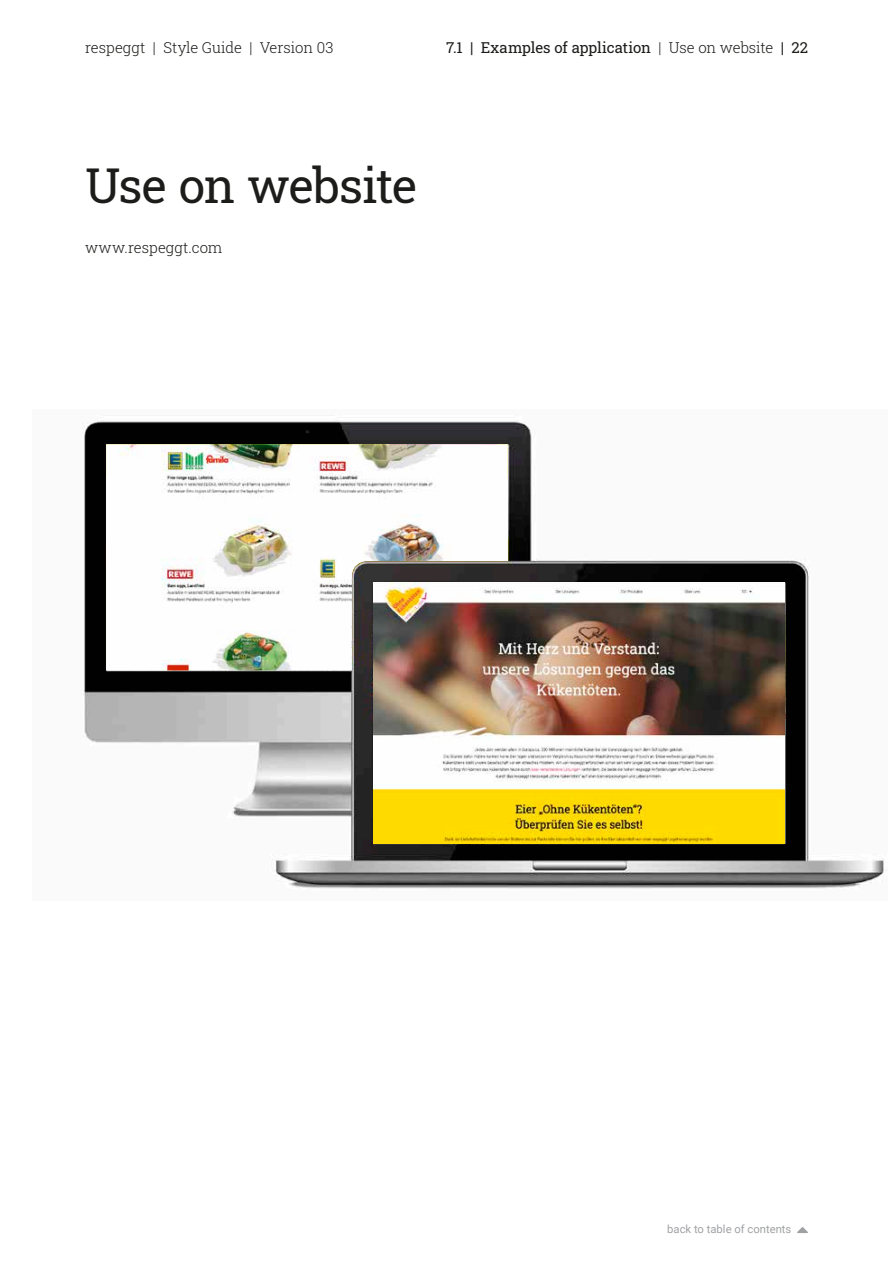
<style>
.page{position:relative;width:893px;height:1263px;background:#fff}
.page>*{position:absolute;margin:0;border:0;box-sizing:border-box;transform-origin:0 0}
.t1{font:48px "Roboto Slab";letter-spacing:-.025em;color:#1c1c1a}
.t2{font:300 15px "Roboto Slab";color:#1c1c1a}
.t3{font:15px "Roboto Slab";letter-spacing:-.01em;color:#1c1c1a}
.t4{font:11.25px "Roboto";color:#a0a1a3}
.s1{font-weight:300}
</style>
<div class="page">
<img style="left:82px;top:421px;width:802px;height:468px">
<img style="left:373px;top:583px;width:411px;height:260px">
<img style="left:106px;top:444px;width:402px;height:226px">
<svg style="left:797px;top:1227px;width:11px;height:6px"></svg>
<p class="t2" style="left:85px;top:37px;width:250px">respeggt | Style Guide | Version 03</p>
<p class="t3" style="left:446px;top:37px;width:363px">7.1 | Examples of application <span class="s1">| Use on website</span> | 22</p>
<h1 class="t1" style="left:85px;top:153px;width:333px">Use on website</h1>
<p class="t2" style="left:85px;top:238px;width:139px">www.respeggt.com</p>
<p class="t4" style="left:667px;top:1221px;width:126px">back to table of contents</p>
</div>
